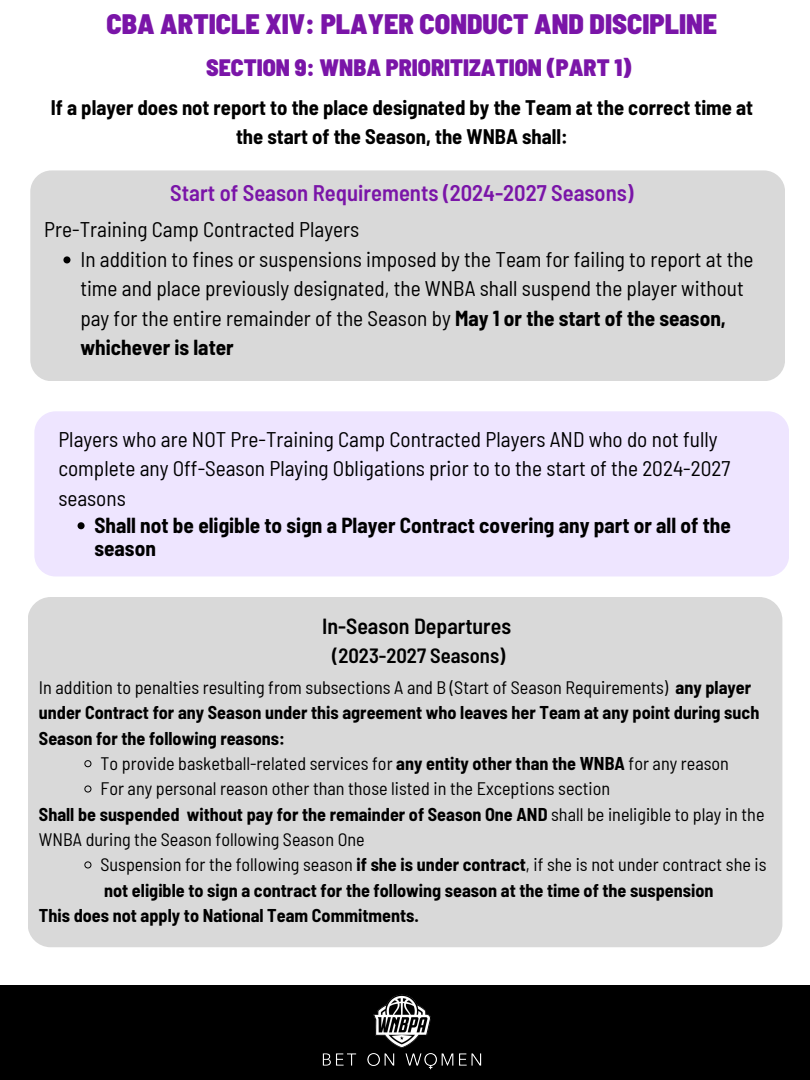
<style>
.page{position:relative;width:810px;height:1080px;background:#fff}
.page>*{position:absolute;margin:0;border:0;box-sizing:border-box;transform-origin:0 0}
.t1{font:900 semi-condensed 28.12px "Barlow";color:#7a15a8}
.t2{font:900 semi-condensed 23.75px "Barlow";color:#7a15a8}
.t3{font:600 semi-condensed 22.56px "Barlow";color:#7a15a8}
.t4{font:600 semi-condensed 21.88px "Barlow";color:#000}
.t5{font:semi-condensed 21.25px/29.5px "Barlow";color:#000}
.t6{font:700 semi-condensed 21.25px/23.9px "Barlow";color:#000}
.t7{font:700 semi-condensed 20.62px/28.6px "Barlow";color:#000;text-align:center}
.t8{font:600 semi-condensed 20.62px "Barlow";color:#000}
.t9{font:700 semi-condensed 18.12px/25.3px "Barlow";color:#000}
.t10{font:semi-condensed 18.12px/25.3px "Barlow";color:#000}
.s1{font-weight:700}
.s2{font-weight:400}
</style>
<div class="page">
<div style="left:30px;top:170px;width:755px;height:211px;background:#d9d9d9;border-radius:21px"></div>
<svg style="left:63px;top:256px;width:7px;height:7px"></svg>
<div style="left:34px;top:411px;width:755px;height:165px;background:#eee5ff;border-radius:21px"></div>
<svg style="left:78px;top:522px;width:7px;height:7px"></svg>
<div style="left:0;top:985px;width:810px;height:95px;background:#000"></div>
<img style="left:321px;top:991px;width:161px;height:81px">
<div style="left:28px;top:597px;width:754px;height:350px;background:#d9d9d9;border-radius:23px"></div>
<svg style="left:84px;top:760px;width:7px;height:7px"></svg>
<svg style="left:84px;top:785px;width:7px;height:8px"></svg>
<svg style="left:84px;top:861px;width:7px;height:8px"></svg>
<p class="t1" style="left:106px;top:6px;width:612px">CBA ARTICLE XIV: PLAYER CONDUCT AND DISCIPLINE</p>
<p class="t2" style="left:206px;top:53px;width:427px">SECTION 9: WNBA PRIORITIZATION (PART 1)</p>
<p class="t7" style="left:51px;top:93px;width:704px">If a player does not report to the place designated by the Team at the correct time at the start of the Season, the WNBA shall:</p>
<p class="t3" style="left:170px;top:178px;width:465px">Start of Season Requirements (2024-2027 Seasons)</p>
<p class="t5" style="left:44px;top:214px;width:316px">Pre-Training Camp Contracted Players</p>
<p class="t5" style="left:80px;top:243px;width:675px">In addition to fines or suspensions imposed by the Team for failing to report at the time and place previously designated, the WNBA shall suspend the player without pay for the entire remainder of the Season by <span class="s1">May 1 or the start of the season, whichever is later</span></p>
<p class="t5" style="left:58px;top:424px;width:673px">Players who are NOT Pre-Training Camp Contracted Players AND who do not fully complete any Off-Season Playing Obligations prior to to the start of the 2024-2027 seasons</p>
<p class="t6" style="left:94px;top:512px;width:638px">Shall not be eligible to sign a Player Contract covering any part or all of the season</p>
<p class="t4" style="left:322px;top:612px;width:190px">In-Season Departures</p>
<p class="t8" style="left:332px;top:643px;width:175px">(2023-2027 Seasons)</p>
<p class="t9" style="left:39px;top:674px;width:722px"><span class="s2">In addition to penalties resulting from subsections A and B (Start of Season Requirements)</span> any player under Contract for any Season under this agreement who leaves her Team at any point during such<br>Season for the following reasons:</p>
<p class="t10" style="left:101px;top:750px;width:630px">To provide basketball-related services for <span class="s1">any entity other than the WNBA</span> for any reason</p>
<p class="t10" style="left:101px;top:775px;width:511px">For any personal reason other than those listed in the Exceptions section</p>
<p class="t10" style="left:39px;top:801px;width:727px"><span class="s1">Shall be suspended without pay for the remainder of Season One AND</span> shall be ineligible to play in the<br>WNBA during the Season following Season One</p>
<p class="t9" style="left:101px;top:851px;width:667px"><span class="s2">Suspension for the following season</span> if she is under contract<span class="s2">, if she is not under contract she is </span>not eligible to sign a contract for the following season at the time of the suspension</p>
<p class="t9" style="left:39px;top:902px;width:381px">This does not apply to National Team Commitments.</p>
</div>
